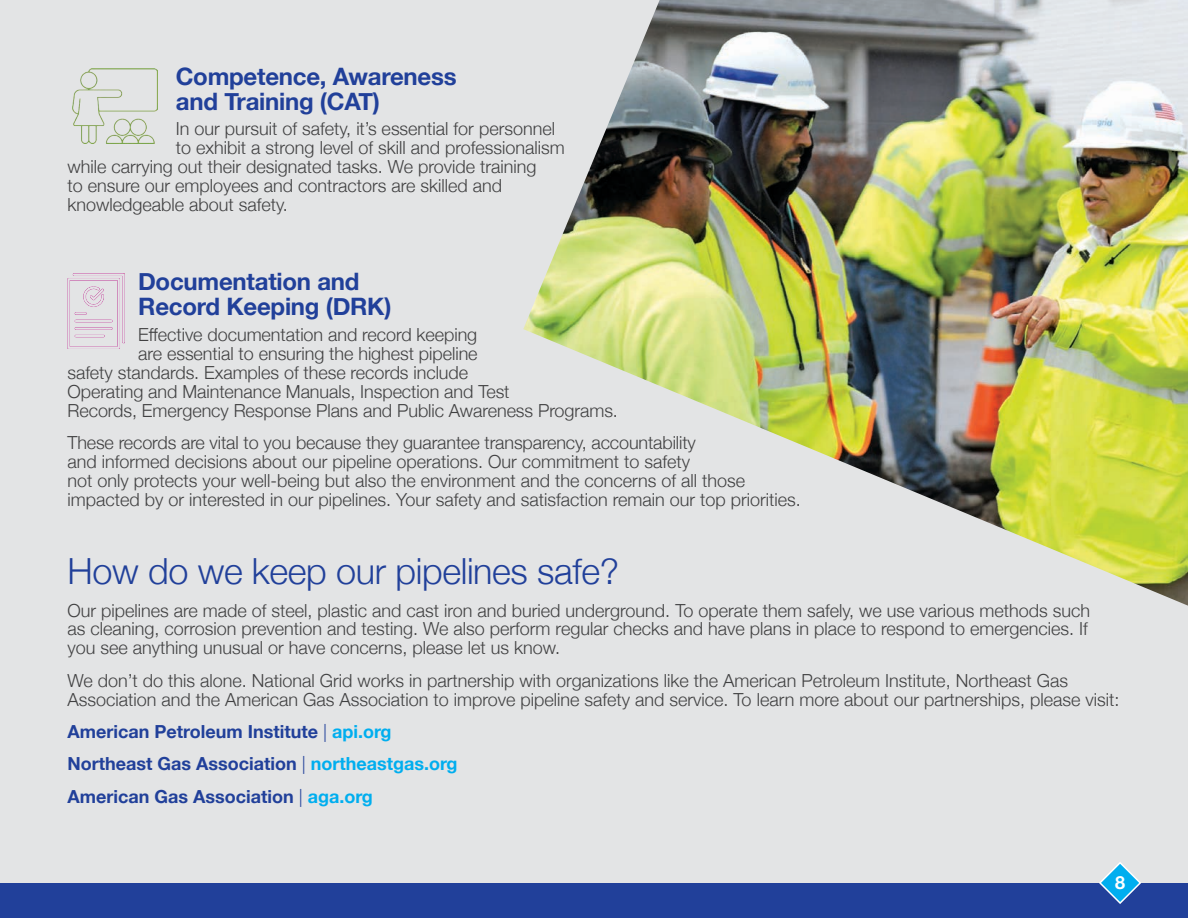
<style>
.page{position:relative;width:1188px;height:918px;background:#fff}
.page>*{position:absolute;margin:0;border:0;box-sizing:border-box;transform-origin:0 0}
.Heading{font:300 36px "Helvetica Neue";letter-spacing:-.01em;color:#21409a}
.Subhead_-_10_Elements{font:700 24px/25.2px "Helvetica Neue";letter-spacing:-.01em;color:#21409a}
.Body_copy{font:300 18px/18.9px "Helvetica Neue";color:#414142}
.Body_copy-2{font:700 18px "Helvetica Neue";color:#21409a}
.t1{font:700 18px "Helvetica Neue";color:#fff}
.s1{font-weight:300}
.s2{color:#00aeef}
</style>
<div class="page">
<div style="left:0;top:0;width:1188px;height:883px;background:#e3e4e5"></div>
<div style="left:0;top:883px;width:1188px;height:35px;background:#21409a"></div>
<svg style="left:1098px;top:861px;width:44px;height:43px"></svg>
<img style="left:72px;top:69px;width:85px;height:74px">
<img style="left:68px;top:273px;width:56px;height:75px">
<img style="left:523px;top:0;width:665px;height:606px">
<p class="Subhead_-_10_Elements" style="left:176px;top:64px;width:282px">Competence, Awareness and Training (CAT)</p>
<p class="Body_copy" style="left:176px;top:118px;width:381px">In our pursuit of safety, it’s essential for personnel</p>
<p class="Body_copy" style="left:176px;top:137px;width:390px">to exhibit a strong level of skill and professionalism</p>
<p class="Body_copy" style="left:67px;top:156px;width:471px">while carrying out their designated tasks. We provide training</p>
<p class="Body_copy" style="left:67px;top:175px;width:436px">to ensure our employees and contractors are skilled and</p>
<p class="Body_copy" style="left:67px;top:194px;width:222px">knowledgeable about safety.</p>
<p class="Subhead_-_10_Elements" style="left:138px;top:270px;width:255px">Documentation and<br>Record Keeping (DRK)</p>
<p class="Body_copy" style="left:138px;top:324px;width:340px">Effective documentation and record keeping</p>
<p class="Body_copy" style="left:138px;top:343px;width:341px">are essential to ensuring the highest pipeline</p>
<p class="Body_copy" style="left:67px;top:362px;width:402px">safety standards. Examples of these records include</p>
<p class="Body_copy" style="left:67px;top:381px;width:444px">Operating and Maintenance Manuals, Inspection and Test</p>
<p class="Body_copy" style="left:67px;top:400px;width:552px">Records, Emergency Response Plans and Public Awareness Programs.</p>
<p class="Body_copy" style="left:67px;top:432px;width:735px">These records are vital to you because they guarantee transparency, accountability<br>and informed decisions about our pipeline operations. Our commitment to safety<br>not only protects your well-being but also the environment and the concerns of all those impacted by or interested in our pipelines. Your safety and satisfaction remain our top priorities.</p>
<p class="Heading" style="left:68px;top:542px;width:553px">How do we keep our pipelines safe?</p>
<p class="Body_copy" style="left:68px;top:599px;width:1024px">Our pipelines are made of steel, plastic and cast iron and buried underground. To operate them safely, we use various methods such as cleaning, corrosion prevention and testing. We also perform regular checks and have plans in place to respond to emergencies. If you see anything unusual or have concerns, please let us know.</p>
<p class="Body_copy" style="left:68px;top:670px;width:1053px">We don’t do this alone. National Grid works in partnership with organizations like the American Petroleum Institute, Northeast Gas<br>Association and the American Gas Association to improve pipeline safety and service. To learn more about our partnerships, please visit:</p>
<p class="Body_copy-2" style="left:68px;top:717px;width:326px">American Petroleum Institute <span class="s1">|</span> <span class="s2">api.org</span></p>
<p class="Body_copy-2" style="left:68px;top:750px;width:392px">Northeast Gas Association <span class="s1">|</span> <span class="s2">northeastgas.org</span></p>
<p class="Body_copy-2" style="left:68px;top:782px;width:307px">American Gas Association <span class="s1">|</span> <span class="s2">aga.org</span></p>
<p class="t1" style="left:1115px;top:869px;width:12px">8</p>
</div>
